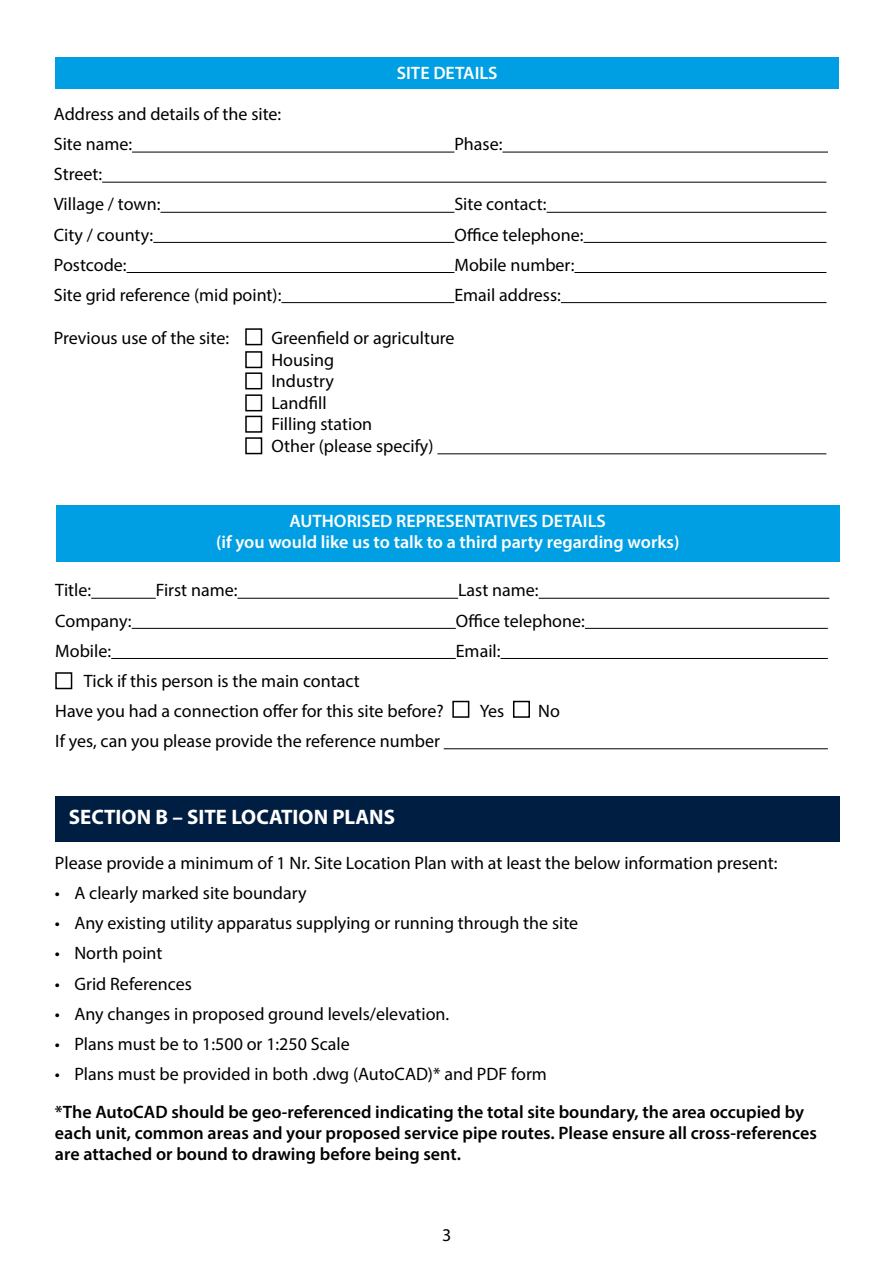
<style>
.page{position:relative;width:893px;height:1263px;background:#fff}
.page>*{position:absolute;margin:0;border:0;box-sizing:border-box;transform-origin:0 0}
.t1{font:700 21px "Myriad Pro";color:#fff}
.t2{font:18px/21.6px "Myriad Pro";color:#000}
.t3{font:600 18px/21px "Myriad Pro";color:#000}
.t4{font:600 18px/21.6px "Myriad Pro";color:#fff;text-align:center}
</style>
<div class="page">
<div style="left:55px;top:795px;width:785px;height:46px;background:#001e42"></div>
<div style="left:56px;top:505px;width:783px;height:57px;background:#009fe3"></div>
<hr style="left:91px;top:598px;width:65px;height:1px;background:#000">
<hr style="left:237px;top:598px;width:221px;height:1px;background:#000">
<hr style="left:539px;top:598px;width:290px;height:1px;background:#000">
<hr style="left:132px;top:628px;width:324px;height:1px;background:#000">
<hr style="left:585px;top:628px;width:243px;height:1px;background:#000">
<hr style="left:111px;top:658px;width:345px;height:1px;background:#000">
<hr style="left:501px;top:658px;width:327px;height:1px;background:#000">
<hr style="left:444px;top:748px;width:384px;height:1px;background:#000">
<div style="left:55px;top:672px;width:17px;height:17px;border:2px solid #000"></div>
<div style="left:452px;top:701px;width:17px;height:17px;border:2px solid #000"></div>
<div style="left:513px;top:701px;width:17px;height:17px;border:2px solid #000"></div>
<div style="left:56px;top:57px;width:783px;height:32px;background:#009fe3"></div>
<hr style="left:132px;top:152px;width:322px;height:1px;background:#000">
<hr style="left:502px;top:152px;width:326px;height:1px;background:#000">
<hr style="left:102px;top:182px;width:724px;height:1px;background:#000">
<hr style="left:160px;top:212px;width:294px;height:1px;background:#000">
<hr style="left:547px;top:212px;width:279px;height:1px;background:#000">
<hr style="left:153px;top:242px;width:301px;height:1px;background:#000">
<hr style="left:584px;top:242px;width:242px;height:1px;background:#000">
<hr style="left:127px;top:272px;width:327px;height:1px;background:#000">
<hr style="left:574px;top:272px;width:252px;height:1px;background:#000">
<hr style="left:281px;top:302px;width:173px;height:1px;background:#000">
<hr style="left:561px;top:302px;width:265px;height:1px;background:#000">
<hr style="left:437px;top:453px;width:389px;height:1px;background:#000">
<div style="left:245px;top:328px;width:17px;height:17px;border:2px solid #000"></div>
<div style="left:245px;top:351px;width:17px;height:17px;border:2px solid #000"></div>
<div style="left:245px;top:372px;width:17px;height:17px;border:2px solid #000"></div>
<div style="left:245px;top:394px;width:17px;height:17px;border:2px solid #000"></div>
<div style="left:245px;top:416px;width:17px;height:17px;border:2px solid #000"></div>
<div style="left:245px;top:437px;width:17px;height:17px;border:2px solid #000"></div>
<p class="t2" style="left:54px;top:99px;width:229px;line-height:30.2px">Address and details of the site:<br>Site name:</p>
<p class="t2" style="left:54px;top:159px;width:108px;line-height:30.2px">Street:<br>Village / town:</p>
<p class="t4" style="left:397px;top:61px;width:102px">SITE DETAILS</p>
<p class="t2" style="left:454px;top:133px;width:50px">Phase:</p>
<p class="t2" style="left:454px;top:193px;width:94px">Site contact:</p>
<p class="t2" style="left:54px;top:223px;width:101px">City / county:</p>
<p class="t2" style="left:454px;top:223px;width:131px">Office telephone:</p>
<p class="t2" style="left:54px;top:254px;width:74px">Postcode:</p>
<p class="t2" style="left:454px;top:254px;width:121px">Mobile number:</p>
<p class="t2" style="left:54px;top:284px;width:229px">Site grid reference (mid point):</p>
<p class="t2" style="left:454px;top:284px;width:108px">Email address:</p>
<p class="t2" style="left:54px;top:327px;width:177px">Previous use of the site:</p>
<p class="t2" style="left:271px;top:327px;width:185px">Greenfield or agriculture<br>Housing<br>Industry<br>Landfill<br>Filling station<br>Other (please specify)</p>
<p class="t4" style="left:216px;top:509px;width:465px">AUTHORISED REPRESENTATIVES DETAILS<br>(if you would like us to talk to a third party regarding works)</p>
<p class="t2" style="left:55px;top:579px;width:37px">Title:</p>
<p class="t2" style="left:156px;top:579px;width:83px">First name:</p>
<p class="t2" style="left:458px;top:579px;width:82px">Last name:</p>
<p class="t2" style="left:55px;top:609px;width:78px">Company:</p>
<p class="t2" style="left:456px;top:609px;width:131px">Office telephone:</p>
<p class="t2" style="left:55px;top:639px;width:57px">Mobile:</p>
<p class="t2" style="left:456px;top:639px;width:46px">Email:</p>
<p class="t2" style="left:55px;top:665px;width:390px;line-height:30.2px;text-indent:28px">Tick if this person is the main contact<br>Have you had a connection offer for this site before?</p>
<p class="t2" style="left:480px;top:700px;width:26px">Yes</p>
<p class="t2" style="left:538px;top:700px;width:23px">No</p>
<p class="t2" style="left:55px;top:730px;width:386px">If yes, can you please provide the reference number</p>
<p class="t1" style="left:69px;top:804px;width:328px">SECTION B – SITE LOCATION PLANS</p>
<p class="t2" style="left:55px;top:852px;width:724px">Please provide a minimum of 1 Nr. Site Location Plan with at least the below information present:</p>
<p class="t2" style="left:55px;top:882px;width:253px">• A clearly marked site boundary</p>
<p class="t2" style="left:55px;top:912px;width:525px">• Any existing utility apparatus supplying or running through the site</p>
<p class="t2" style="left:55px;top:942px;width:109px">• North point</p>
<p class="t2" style="left:55px;top:972px;width:138px">• Grid References</p>
<p class="t2" style="left:55px;top:1002px;width:396px">• Any changes in proposed ground levels/elevation.</p>
<p class="t2" style="left:55px;top:1033px;width:296px">• Plans must be to 1:500 or 1:250 Scale</p>
<p class="t2" style="left:55px;top:1063px;width:493px">• Plans must be provided in both .dwg (AutoCAD)* and PDF form</p>
<p class="t3" style="left:55px;top:1101px;width:763px">*The AutoCAD should be geo-referenced indicating the total site boundary, the area occupied by each unit, common areas and your proposed service pipe routes. Please ensure all cross-references are attached or bound to drawing before being sent.</p>
<p class="t2" style="left:442px;top:1224px;width:11px">3</p>
</div>
